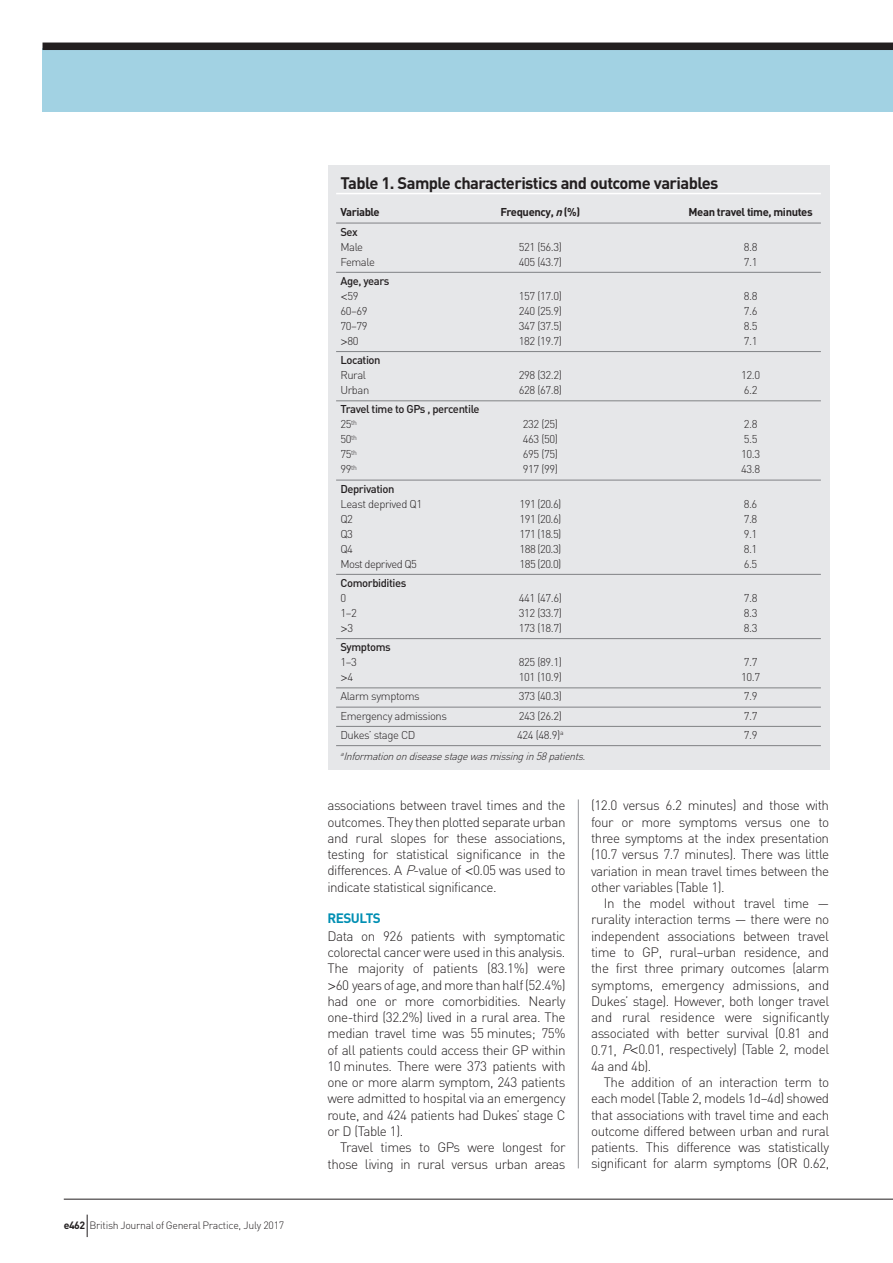
<style>
.page{position:relative;width:893px;height:1263px;background:#fff}
.page>*{position:absolute;margin:0;border:0;box-sizing:border-box;transform-origin:0 0}
.t1{font:700 16.5px "DIN";letter-spacing:-.035em;color:#231f20}
.t2{font:300 13.5px/16.2px "DIN";letter-spacing:-.035em;color:#231f20;text-align:justify}
.t3{font:700 13.5px "DIN";letter-spacing:-.035em;color:#008fb3}
.t4{font:300 11.25px "DIN";letter-spacing:-.035em;color:#231f20}
.t5{font:500 11.25px/15px "DIN";letter-spacing:-.035em;color:#231f20}
.t6{font:700 11.25px "DIN";letter-spacing:-.035em;color:#231f20}
.t7{font:300 11.25px "Helvetica";color:#231f20}
.t8{font:italic 300 10.5px "DIN";color:#231f20}
.t9{font:300 10.5px "DIN";letter-spacing:-.025em;color:#231f20}
.s1{font-weight:700}
.s2{font-style:italic}
.s3{font-family:"Helvetica";font-weight:300}
.s4{font-weight:300}
.s5{font-family:"Helvetica"}
.s6{font-family:"DIN"}
</style>
<div class="page">
<div style="left:43px;top:48px;width:850px;height:64px;background:#a2d2e3"></div>
<div style="left:43px;top:43px;width:850px;height:7px;background:#231f20"></div>
<hr style="left:578px;top:799px;width:1px;height:369px;background:#939598">
<div style="left:328px;top:165px;width:501px;height:605px;background:#e6e7e9"></div>
<hr style="left:336px;top:193px;width:485px;height:1px;background:#fff">
<hr style="left:336px;top:223px;width:485px;height:1px;background:#808285">
<hr style="left:336px;top:272px;width:485px;height:1px;background:#808285">
<hr style="left:336px;top:351px;width:485px;height:1px;background:#808285">
<hr style="left:336px;top:400px;width:485px;height:1px;background:#808285">
<hr style="left:336px;top:480px;width:485px;height:1px;background:#808285">
<hr style="left:336px;top:574px;width:485px;height:1px;background:#808285">
<hr style="left:336px;top:638px;width:485px;height:1px;background:#808285">
<hr style="left:336px;top:687px;width:485px;height:1px;background:#808285">
<hr style="left:336px;top:707px;width:485px;height:1px;background:#808285">
<hr style="left:336px;top:726px;width:485px;height:1px;background:#808285">
<hr style="left:336px;top:745px;width:485px;height:1px;background:#808285">
<hr style="left:64px;top:1199px;width:829px;height:1px;background:#231f20">
<svg style="left:87px;top:1214px;width:1px;height:23px"></svg>
<p class="t9" style="left:64px;top:1219px;width:222px"><span class="s1">e462</span> British Journal of General Practice, July 2017</p>
<p class="t1" style="left:340px;top:172px;width:380px">Table 1. Sample characteristics and outcome variables</p>
<p class="t6" style="left:340px;top:205px;width:41px">Variable</p>
<p class="t6" style="left:501px;top:205px;width:81px">Frequency, <span class="s2">n</span>(%)</p>
<p class="t6" style="left:689px;top:205px;width:126px">Mean travel time, minutes</p>
<p class="t5" style="left:340px;top:224px;width:19px">Sex</p>
<p class="t4" style="left:340px;top:240px;width:24px">Male</p>
<p class="t4" style="left:519px;top:240px;width:45px">521 (56.3)</p>
<p class="t4" style="left:744px;top:240px;width:15px">8.8</p>
<p class="t4" style="left:340px;top:255px;width:36px">Female</p>
<p class="t4" style="left:519px;top:255px;width:45px">405 (43.7)</p>
<p class="t4" style="left:744px;top:255px;width:15px">7.1</p>
<p class="t5" style="left:340px;top:273px;width:51px">Age, years <span class="s3">&lt;</span><span class="s4">59</span></p>
<p class="t4" style="left:519px;top:289px;width:45px">157 (17.0)</p>
<p class="t4" style="left:744px;top:289px;width:15px">8.8</p>
<p class="t4" style="left:340px;top:304px;width:29px">60–69</p>
<p class="t4" style="left:519px;top:304px;width:45px">240 (25.9)</p>
<p class="t4" style="left:744px;top:304px;width:15px">7.6</p>
<p class="t4" style="left:340px;top:319px;width:29px">70–79</p>
<p class="t4" style="left:519px;top:319px;width:45px">347 (37.5)</p>
<p class="t4" style="left:744px;top:319px;width:15px">8.5</p>
<p class="t4" style="left:340px;top:334px;width:20px"><span class="s5">&gt;</span>80</p>
<p class="t4" style="left:519px;top:334px;width:45px">182 (19.7)</p>
<p class="t4" style="left:744px;top:334px;width:15px">7.1</p>
<p class="t5" style="left:340px;top:352px;width:42px">Location</p>
<p class="t4" style="left:340px;top:368px;width:27px">Rural</p>
<p class="t4" style="left:519px;top:368px;width:45px">298 (32.2)</p>
<p class="t4" style="left:741px;top:368px;width:21px">12.0</p>
<p class="t4" style="left:340px;top:383px;width:31px">Urban</p>
<p class="t4" style="left:519px;top:383px;width:45px">628 (67.8)</p>
<p class="t4" style="left:744px;top:383px;width:15px">6.2</p>
<p class="t5" style="left:340px;top:401px;width:141px">Travel time to GPs , percentile<br><span class="s4">25</span><sup>th</sup></p>
<p class="t4" style="left:523px;top:417px;width:37px">232 (25)</p>
<p class="t4" style="left:744px;top:417px;width:15px">2.8</p>
<p class="t4" style="left:340px;top:432px;width:18px">50<sup>th</sup></p>
<p class="t4" style="left:523px;top:432px;width:37px">463 (50)</p>
<p class="t4" style="left:744px;top:432px;width:15px">5.5</p>
<p class="t4" style="left:340px;top:447px;width:18px">75<sup>th</sup></p>
<p class="t4" style="left:523px;top:447px;width:37px">695 (75)</p>
<p class="t4" style="left:741px;top:447px;width:21px">10.3</p>
<p class="t4" style="left:340px;top:462px;width:18px">99<sup>th</sup></p>
<p class="t4" style="left:523px;top:462px;width:37px">917 (99)</p>
<p class="t4" style="left:741px;top:462px;width:21px">43.8</p>
<p class="t5" style="left:340px;top:481px;width:56px">Deprivation</p>
<p class="t4" style="left:340px;top:497px;width:83px">Least deprived Q1</p>
<p class="t4" style="left:520px;top:497px;width:43px">191 (20.6)</p>
<p class="t4" style="left:744px;top:497px;width:15px">8.6</p>
<p class="t4" style="left:340px;top:512px;width:14px">Q2</p>
<p class="t4" style="left:520px;top:512px;width:43px">191 (20.6)</p>
<p class="t4" style="left:744px;top:512px;width:15px">7.8</p>
<p class="t4" style="left:340px;top:527px;width:14px">Q3</p>
<p class="t4" style="left:520px;top:527px;width:43px">171 (18.5)</p>
<p class="t4" style="left:744px;top:527px;width:15px">9.1</p>
<p class="t4" style="left:340px;top:542px;width:14px">Q4</p>
<p class="t4" style="left:520px;top:542px;width:43px">188 (20.3)</p>
<p class="t4" style="left:744px;top:542px;width:15px">8.1</p>
<p class="t4" style="left:340px;top:557px;width:78px">Most deprived Q5</p>
<p class="t4" style="left:520px;top:557px;width:43px">185 (20.0)</p>
<p class="t4" style="left:744px;top:557px;width:15px">6.5</p>
<p class="t5" style="left:340px;top:575px;width:68px">Comorbidities</p>
<p class="t4" style="left:340px;top:591px;width:7px">0</p>
<p class="t4" style="left:519px;top:591px;width:45px">441 (47.6)</p>
<p class="t4" style="left:744px;top:591px;width:15px">7.8</p>
<p class="t4" style="left:340px;top:606px;width:18px">1–2</p>
<p class="t4" style="left:519px;top:606px;width:45px">312 (33.7)</p>
<p class="t4" style="left:744px;top:606px;width:15px">8.3</p>
<p class="t7" style="left:340px;top:618px;width:14px">&gt;<span class="s6">3</span></p>
<p class="t4" style="left:519px;top:621px;width:45px">173 (18.7)</p>
<p class="t4" style="left:744px;top:621px;width:15px">8.3</p>
<p class="t5" style="left:340px;top:639px;width:52px">Symptoms</p>
<p class="t4" style="left:340px;top:655px;width:18px">1–3</p>
<p class="t4" style="left:519px;top:655px;width:45px">825 (89.1)</p>
<p class="t4" style="left:744px;top:655px;width:15px">7.7</p>
<p class="t7" style="left:340px;top:668px;width:14px">&gt;<span class="s6">4</span></p>
<p class="t4" style="left:519px;top:670px;width:45px">101 (10.9)</p>
<p class="t4" style="left:741px;top:670px;width:21px">10.7</p>
<p class="t4" style="left:340px;top:689px;width:81px">Alarm symptoms</p>
<p class="t4" style="left:519px;top:689px;width:45px">373 (40.3)</p>
<p class="t4" style="left:744px;top:689px;width:15px">7.9</p>
<p class="t4" style="left:340px;top:709px;width:108px">Emergency admissions</p>
<p class="t4" style="left:519px;top:709px;width:45px">243 (26.2)</p>
<p class="t4" style="left:744px;top:709px;width:15px">7.7</p>
<p class="t4" style="left:340px;top:728px;width:77px">Dukes’ stage CD</p>
<p class="t4" style="left:517px;top:728px;width:48px">424 (48.9)<sup>a</sup></p>
<p class="t4" style="left:744px;top:728px;width:15px">7.9</p>
<p class="t8" style="left:340px;top:749px;width:250px"><sup>a</sup>Informationondiseasestagewasmissingin58patients.</p>
<p class="t2" style="left:327px;top:797px;width:240px">associations between travel times and the outcomes. They then plotted separate urban and rural slopes for these associations, testing for statistical significance in the differences. A <span class="s2">P</span>-value of <span class="s5">&lt;</span>0.05 was used to indicate statistical significance.</p>
<p class="t3" style="left:327px;top:909px;width:55px">RESULTS</p>
<p class="t2" style="left:327px;top:928px;width:240px">Data on 926 patients with symptomatic colorectal cancer were used in this analysis.<br>The majority of patients (83.1%) were <span class="s5">&gt;</span>60 years of age, and more than half (52.4%) had one or more comorbidities. Nearly one-third (32.2%) lived in a rural area. The median travel time was 55 minutes; 75% of all patients could access their GP within 10 minutes. There were 373 patients with one or more alarm symptom, 243 patients were admitted to hospital via an emergency route, and 424 patients had Dukes’ stage C or D (Table 1).</p>
<p class="t2" style="left:327px;top:1139px;width:240px;text-align:right">Travel times to GPs were longest for those living in rural versus urban areas</p>
<p class="t2" style="left:591px;top:797px;width:240px">(12.0 versus 6.2 minutes) and those with four or more symptoms versus one to three symptoms at the index presentation (10.7 versus 7.7 minutes). There was little variation in mean travel times between the other variables (Table 1).</p>
<p class="t2" style="left:591px;top:895px;width:240px;text-indent:13px">In the model without travel time — rurality interaction terms — there were no independent associations between travel time to GP, rural–urban residence, and the first three primary outcomes (alarm symptoms, emergency admissions, and Dukes’ stage). However, both longer travel and rural residence were significantly associated with better survival (0.81 and 0.71, <span class="s2">P</span><span class="s5">&lt;</span>0.01, respectively) (Table 2, model 4a and 4b).</p>
<p class="t2" style="left:591px;top:1074px;width:240px;text-indent:13px">The addition of an interaction term to each model (Table 2, models 1d–4d) showed that associations with travel time and each outcome differed between urban and rural patients. This difference was statistically significant for alarm symptoms (OR 0.62,</p>
</div>
